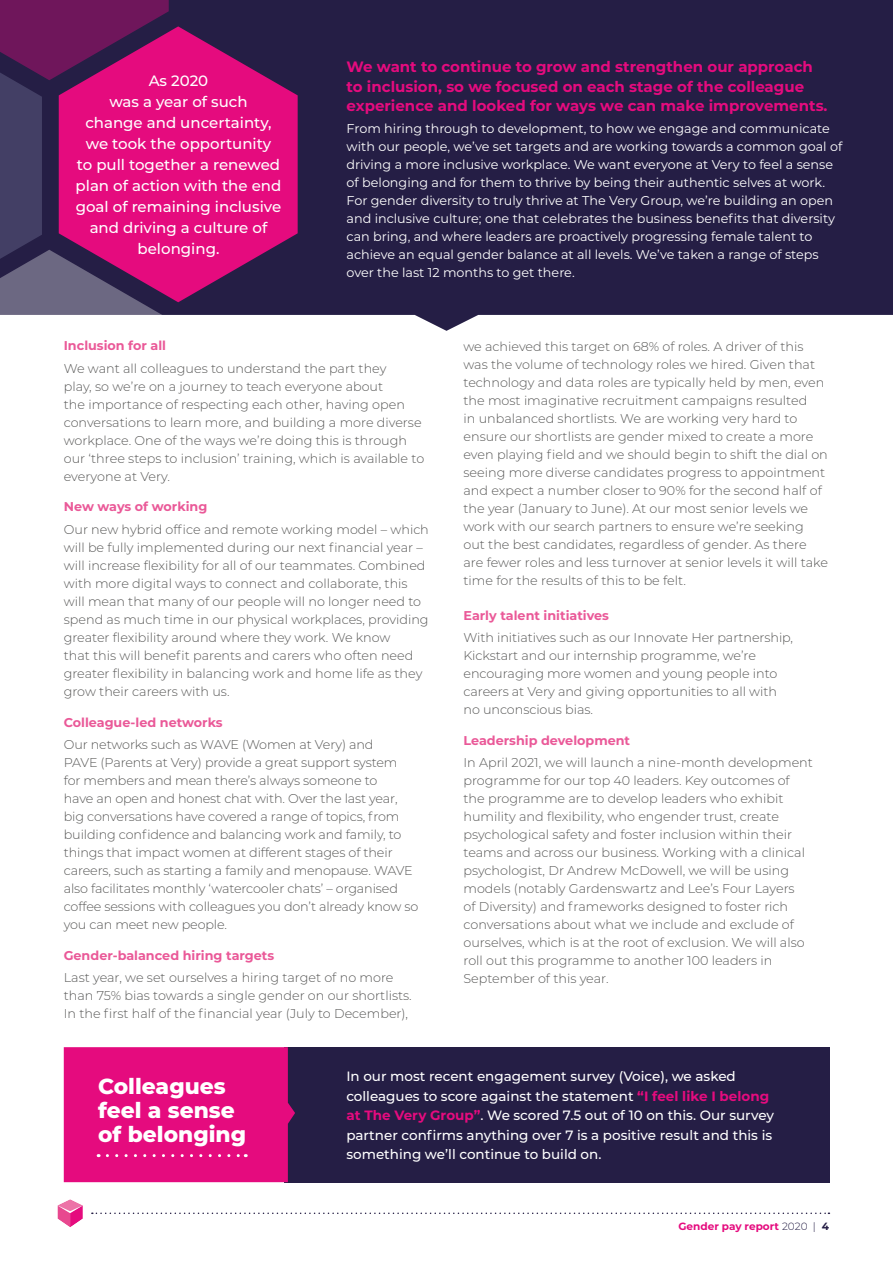
<style>
.page{position:relative;width:893px;height:1263px;background:#fff}
.page>*{position:absolute;margin:0;border:0;box-sizing:border-box;transform-origin:0 0}
.t1{font:800 21.75px/24px "Montserrat";color:#fff}
.t2{font:500 15px/21px "Montserrat";color:#fff;text-align:center}
.t3{font:700 15px/19.5px "Montserrat";color:#e50b7e}
.t4{font:500 13.5px/19.5px "Montserrat";color:#fff}
.t5{font:300 12.75px/18px "Montserrat";color:#575756}
.t6{font:12.75px/18px "Montserrat";color:#fff}
.t7{font:700 12.75px "Montserrat";color:#ea5998}
.t8{font:700 10.5px "Montserrat";color:#e50b7e}
.s1{font-weight:700;color:#e50b7e}
.s2{font-weight:300;color:#251e45}
.s3{color:#251e45}
</style>
<div class="page">
<div style="left:169px;top:0;width:724px;height:331px;background:#251e45"></div>
<svg style="left:169px;top:26px;width:129px;height:276px;background:#b70f70"></svg>
<svg style="left:0;top:304px;width:169px;height:11px;background:#66617c"></svg>
<svg style="left:0;top:0;width:169px;height:304px;background:#8e1f6a"></svg>
<div style="left:284px;top:1047px;width:545px;height:135px;background:#251e45"></div>
<div style="left:64px;top:1047px;width:231px;height:135px;background:#e50b7e"></div>
<svg style="left:57px;top:1199px;width:26px;height:28px"></svg>
<svg style="left:92px;top:1212px;width:737px;height:2px"></svg>
<p class="t2" style="left:76px;top:70px;width:207px">As 2020<br>was a year of such<br>change and uncertainty, we took the opportunity<br>to pull together a renewed plan of action with the end goal of remaining inclusive and driving a culture of belonging.</p>
<p class="t3" style="left:347px;top:56px;width:482px">We want to continue to grow and strengthen our approach to inclusion, so we focused on each stage of the colleague experience and looked for ways we can make improvements.</p>
<p class="t6" style="left:347px;top:119px;width:497px">From hiring through to development, to how we engage and communicate with our people, we’ve set targets and are working towards a common goal of driving a more inclusive workplace. We want everyone at Very to feel a sense of belonging and for them to thrive by being their authentic selves at work.<br>For gender diversity to truly thrive at The Very Group, we’re building an open and inclusive culture; one that celebrates the business benefits that diversity can bring, and where leaders are proactively progressing female talent to achieve an equal gender balance at all levels. We’ve taken a range of steps over the last 12 months to get there.</p>
<p class="t7" style="left:64px;top:337px;width:104px">Inclusion for all</p>
<p class="t5" style="left:64px;top:359px;width:362px">We want all colleagues to understand the part they<br>play, so we’re on a journey to teach everyone about<br>the importance of respecting each other, having open conversations to learn more, and building a more diverse workplace. One of the ways we’re doing this is through our ‘three steps to inclusion’ training, which is available to everyone at Very.</p>
<p class="t7" style="left:64px;top:498px;width:145px">New ways of working</p>
<p class="t5" style="left:64px;top:520px;width:367px">Our new hybrid office and remote working model – which will be fully implemented during our next financial year – will increase flexibility for all of our teammates. Combined with more digital ways to connect and collaborate, this will mean that many of our people will no longer need to spend as much time in our physical workplaces, providing greater flexibility around where they work. We know<br>that this will benefit parents and carers who often need greater flexibility in balancing work and home life as they grow their careers with us.</p>
<p class="t7" style="left:64px;top:713px;width:160px">Colleague-led networks</p>
<p class="t5" style="left:64px;top:735px;width:356px">Our networks such as WAVE (Women at Very) and<br>PAVE (Parents at Very) provide a great support system<br>for members and mean there’s always someone to<br>have an open and honest chat with. Over the last year, big conversations have covered a range of topics, from building confidence and balancing work and family, to things that impact women at different stages of their careers, such as starting a family and menopause. WAVE also facilitates monthly ‘watercooler chats’ – organised coffee sessions with colleagues you don’t already know so you can meet new people.</p>
<p class="t7" style="left:64px;top:946px;width:212px">Gender-balanced hiring targets</p>
<p class="t5" style="left:64px;top:968px;width:350px">Last year, we set ourselves a hiring target of no more than 75% bias towards a single gender on our shortlists.<br>In the first half of the financial year (July to December),</p>
<p class="t5" style="left:463px;top:337px;width:366px">we achieved this target on 68% of roles. A driver of this was the volume of technology roles we hired. Given that technology and data roles are typically held by men, even the most imaginative recruitment campaigns resulted<br>in unbalanced shortlists. We are working very hard to ensure our shortlists are gender mixed to create a more even playing field and we should begin to shift the dial on seeing more diverse candidates progress to appointment and expect a number closer to 90% for the second half of the year (January to June). At our most senior levels we work with our search partners to ensure we’re seeking out the best candidates, regardless of gender. As there are fewer roles and less turnover at senior levels it will take time for the results of this to be felt.</p>
<p class="t7" style="left:463px;top:606px;width:147px">Early talent initiatives</p>
<p class="t5" style="left:463px;top:628px;width:331px">With initiatives such as our Innovate Her partnership, Kickstart and our internship programme, we’re encouraging more women and young people into careers at Very and giving opportunities to all with no unconscious bias.</p>
<p class="t7" style="left:463px;top:731px;width:168px">Leadership development</p>
<p class="t5" style="left:463px;top:753px;width:351px">In April 2021, we will launch a nine-month development programme for our top 40 leaders. Key outcomes of the programme are to develop leaders who exhibit humility and flexibility, who engender trust, create psychological safety and foster inclusion within their teams and across our business. Working with a clinical psychologist, Dr Andrew McDowell, we will be using models (notably Gardenswartz and Lee’s Four Layers<br>of Diversity) and frameworks designed to foster rich conversations about what we include and exclude of ourselves, which is at the root of exclusion. We will also roll out this programme to another 100 leaders in September of this year.</p>
<h1 class="t1" style="left:98px;top:1073px;width:150px">Colleagues feel a sense of belonging</h1>
<p class="t4" style="left:346px;top:1066px;width:429px">In our most recent engagement survey (Voice), we asked colleagues to score against the statement <span class="s1">“I feel like I belong at The Very Group”</span>. We scored 7.5 out of 10 on this. Our survey partner confirms anything over 7 is a positive result and this is something we’ll continue to build on.</p>
<p class="t8" style="left:678px;top:1218px;width:152px">Gender pay report <span class="s2">2020 |</span> <span class="s3">4</span></p>
</div>
